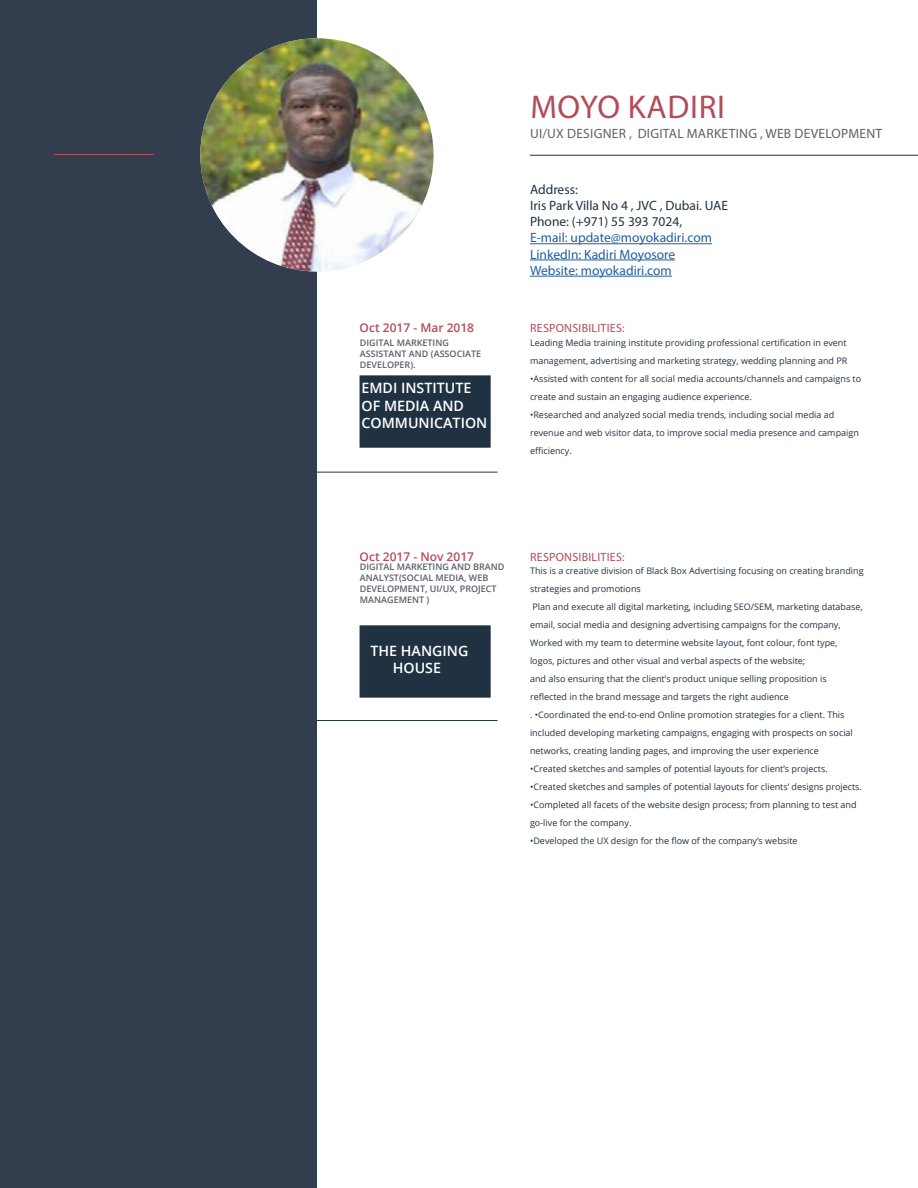
<style>
.page{position:relative;width:918px;height:1188px;background:#fff}
.page>*{position:absolute;margin:0;border:0;box-sizing:border-box;transform-origin:0 0}
.t1{font:33px "Myriad Pro";letter-spacing:.02em;color:#b44b58}
.t2{font:600 14.25px/17.1px "Open Sans";color:#fff}
.t3{font:13.5px/16.2px "Myriad Pro";color:#215e9e}
.t4{font:13.5px/16.2px "Myriad Pro";color:#203242}
.t5{font:13.5px "Myriad Pro";letter-spacing:.02em;color:#5d616d}
.t6{font:12px "Myriad Pro";letter-spacing:.02em;color:#b44b58}
.t7{font:600 12px "Open Sans";color:#b44b58}
.t8{font:9px/18px "Open Sans";color:#203242}
.t9{font:600 9px/10.8px "Open Sans";color:#5a5e6a}
</style>
<div class="page">
<div style="left:0;top:0;width:317px;height:1188px;background:#323e4d"></div>
<img style="left:200px;top:38px;width:234px;height:233px;border-radius:117px">
<hr style="left:317px;top:472px;width:181px;height:1px;background:#203242">
<div style="left:360px;top:376px;width:130px;height:72px;background:#203242;border:1px solid #203242"></div>
<hr style="left:317px;top:720px;width:181px;height:1px;background:#203242">
<div style="left:360px;top:626px;width:130px;height:72px;background:#203242;border:1px solid #203242"></div>
<hr style="left:54px;top:154px;width:100px;height:1px;background:#b44b58">
<hr style="left:530px;top:155px;width:388px;height:1px;background:#203242">
<hr style="left:530px;top:243px;width:182px;height:1px;background:#215e9e">
<hr style="left:530px;top:260px;width:145px;height:1px;background:#215e9e">
<hr style="left:530px;top:276px;width:142px;height:1px;background:#215e9e">
<h1 class="t1" style="left:530px;top:86px;width:196px">MOYO KADIRI</h1>
<h3 class="t5" style="left:530px;top:125px;width:354px">UI/UX DESIGNER , DIGITAL MARKETING , WEB DEVELOPMENT</h3>
<h3 class="t4" style="left:530px;top:181px;width:200px">Address:<br>Iris Park Villa No 4 , JVC , Dubai. UAE<br>Phone: (+971) 55 393 7024,</h3>
<h3 class="t3" style="left:530px;top:230px;width:183px">E-mail: update@moyokadiri.com<br>LinkedIn: Kadiri Moyosore<br>Website: moyokadiri.com</h3>
<h3 class="t7" style="left:360px;top:319px;width:116px">Oct 2017 - Mar 2018</h3>
<h3 class="t6" style="left:530px;top:320px;width:96px">RESPONSIBILITIES:</h3>
<p class="t9" style="left:360px;top:337px;width:123px">DIGITAL MARKETING<br>ASSISTANT AND (ASSOCIATE<br>DEVELOPER).</p>
<h2 class="t2" style="left:362px;top:379px;width:127px">EMDI INSTITUTE<br>OF MEDIA AND<br>COMMUNICATION</h2>
<p class="t8" style="left:530px;top:333px;width:319px">Leading Media training institute providing professional certification in event management, advertising and marketing strategy, wedding planning and PR</p>
<p class="t8" style="left:530px;top:369px;width:333px">•Assisted with content for all social media accounts/channels and campaigns to create and sustain an engaging audience experience.</p>
<p class="t8" style="left:530px;top:405px;width:330px">•Researched and analyzed social media trends, including social media ad revenue and web visitor data, to improve social media presence and campaign efficiency.</p>
<h3 class="t7" style="left:360px;top:548px;width:116px">Oct 2017 - Nov 2017</h3>
<p class="t9" style="left:360px;top:561px;width:146px">DIGITAL MARKETING AND BRAND<br>ANALYST(SOCIAL MEDIA, WEB<br>DEVELOPMENT, UI/UX, PROJECT<br>MANAGEMENT )</p>
<h2 class="t2" style="left:371px;top:642px;width:99px;text-align:center">THE HANGING<br>HOUSE</h2>
<h3 class="t6" style="left:530px;top:549px;width:96px">RESPONSIBILITIES:</h3>
<p class="t8" style="left:530px;top:561px;width:335px">This is a creative division of Black Box Advertising focusing on creating branding strategies and promotions<br>Plan and execute all digital marketing, including SEO/SEM, marketing database, email, social media and designing advertising campaigns for the company, Worked with my team to determine website layout, font colour, font type, logos, pictures and other visual and verbal aspects of the website;<br>and also ensuring that the client’s product unique selling proposition is reflected in the brand message and targets the right audience<br>. •Coordinated the end-to-end Online promotion strategies for a client. This included developing marketing campaigns, engaging with prospects on social networks, creating landing pages, and improving the user experience</p>
<p class="t8" style="left:530px;top:759px;width:299px">•Created sketches and samples of potential layouts for client’s projects.</p>
<p class="t8" style="left:530px;top:777px;width:333px">•Created sketches and samples of potential layouts for clients’ designs projects.</p>
<p class="t8" style="left:530px;top:795px;width:328px">•Completed all facets of the website design process; from planning to test and go-live for the company.</p>
<p class="t8" style="left:530px;top:831px;width:269px">•Developed the UX design for the flow of the company’s website</p>
</div>
